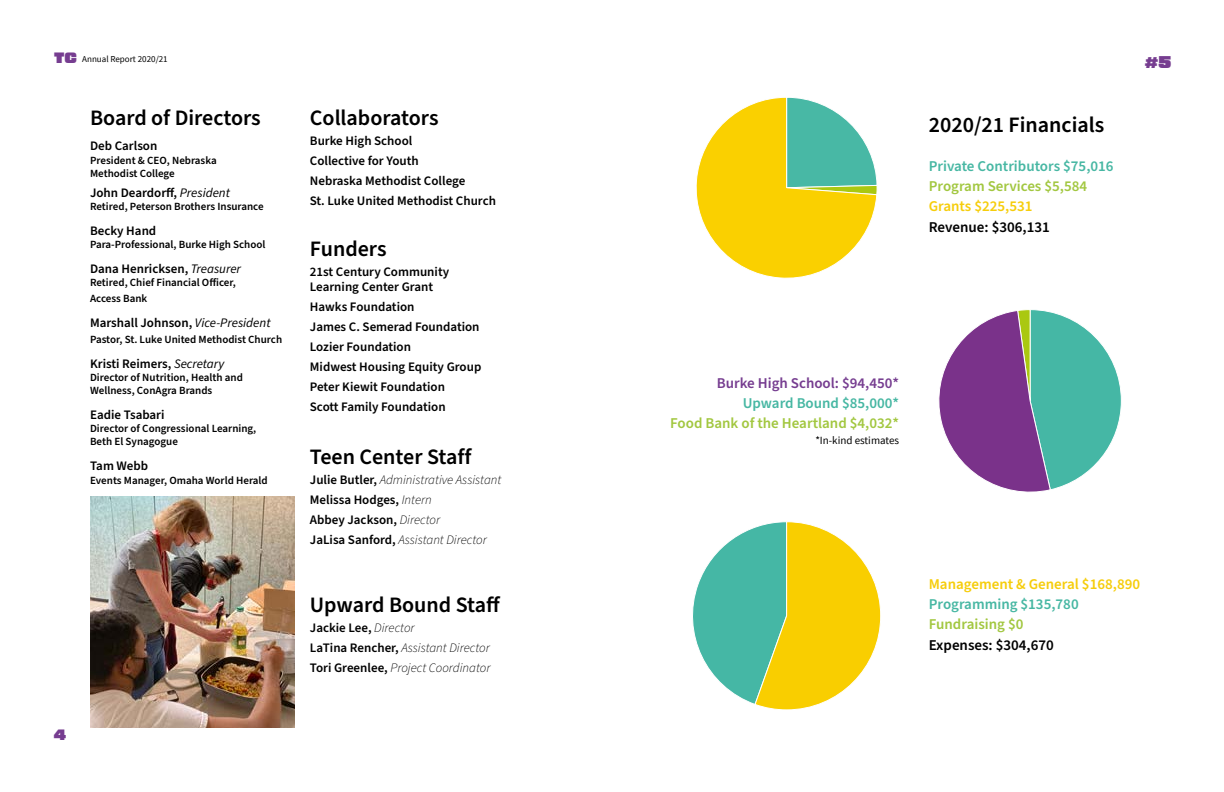
<style>
.page{position:relative;width:1224px;height:792px;background:#fff}
.page>*{position:absolute;margin:0;border:0;box-sizing:border-box;transform-origin:0 0}
.t1{font:600 22px "Source Sans Pro";color:#000}
.t2{font:expanded 17px "Blunt";color:#763d90}
.t3{font:600 15px "Source Sans Pro";color:#47b7a3}
.t4{font:600 15px "Source Sans Pro";color:#a2c740}
.t5{font:600 15px "Source Sans Pro";color:#f6cd0b}
.t6{font:600 15px "Source Sans Pro";color:#000}
.t7{font:600 15px "Source Sans Pro";color:#763d90}
.t8{font:expanded 15px "Blunt";color:#763d90}
.t9{font:600 13px/20px "Source Sans Pro";color:#000}
.t10{font:italic 300 13px/20px "Source Sans Pro";color:#000}
.t11{font:600 11px/13.2px "Source Sans Pro";color:#000}
.t12{font:11px "Source Sans Pro";color:#000}
.t13{font:9px "Source Sans Pro";color:#000}
.s1{font-family:"Blunt";font-stretch:expanded;font-size:15px;color:#763d90}
.s2{font-weight:400;font-style:italic}
.s3{font-weight:600;font-style:normal}
</style>
<div class="page">
<img style="left:90px;top:496px;width:204px;height:232px">
<svg style="left:938px;top:309px;width:184px;height:183px"></svg>
<svg style="left:696px;top:97px;width:181px;height:182px"></svg>
<svg style="left:692px;top:521px;width:189px;height:189px"></svg>
<p class="t13" style="left:54px;top:53px;width:115px"><span class="s1">TC</span> Annual Report 2020/21</p>
<h2 class="t2" style="left:1145px;top:54px;width:28px">#5</h2>
<h1 class="t1" style="left:90px;top:103px;width:172px">Board of Directors</h1>
<p class="t9" style="left:90px;top:136px;width:69px">Deb Carlson</p>
<p class="t11" style="left:90px;top:154px;width:128px">President &amp; CEO, Nebraska<br>Methodist College</p>
<p class="t9" style="left:90px;top:183px;width:141px">John Deardorff, <span class="s2">President</span></p>
<p class="t11" style="left:90px;top:200px;width:175px">Retired, Peterson Brothers Insurance</p>
<p class="t9" style="left:90px;top:221px;width:68px">Becky Hand</p>
<p class="t11" style="left:90px;top:238px;width:177px">Para-Professional, Burke High School</p>
<p class="t9" style="left:90px;top:259px;width:152px">Dana Henricksen, <span class="s2">Treasurer</span></p>
<p class="t11" style="left:90px;top:275px;width:147px;line-height:15.6px">Retired, Chief Financial Officer,<br>Access Bank</p>
<p class="t9" style="left:90px;top:313px;width:182px">Marshall Johnson, <span class="s2">Vice-President</span></p>
<p class="t11" style="left:90px;top:333px;width:194px">Pastor, St. Luke United Methodist Church</p>
<p class="t9" style="left:90px;top:354px;width:136px">Kristi Reimers, <span class="s2">Secretary</span></p>
<p class="t11" style="left:90px;top:371px;width:154px">Director of Nutrition, Health and<br>Wellness, ConAgra Brands</p>
<p class="t9" style="left:90px;top:405px;width:76px">Eadie Tsabari</p>
<p class="t11" style="left:90px;top:422px;width:168px">Director of Congressional Learning,<br>Beth El Synagogue</p>
<p class="t9" style="left:90px;top:456px;width:60px">Tam Webb</p>
<p class="t11" style="left:90px;top:474px;width:179px">Events Manager, Omaha World Herald</p>
<p class="t8" style="left:54px;top:728px;width:14px">4</p>
<h1 class="t1" style="left:310px;top:103px;width:130px">Collaborators</h1>
<p class="t9" style="left:310px;top:131px;width:188px">Burke High School<br>Collective for Youth<br>Nebraska Methodist College<br>St. Luke United Methodist Church</p>
<h1 class="t1" style="left:310px;top:234px;width:78px">Funders</h1>
<p class="t9" style="left:310px;top:264px;width:141px;line-height:15.6px">21st Century Community<br>Learning Center Grant</p>
<p class="t9" style="left:310px;top:297px;width:173px">Hawks Foundation<br>James C. Semerad Foundation<br>Lozier Foundation<br>Midwest Housing Equity Group<br>Peter Kiewit Foundation<br>Scott Family Foundation</p>
<h1 class="t1" style="left:310px;top:442px;width:163px">Teen Center Staff</h1>
<p class="t10" style="left:310px;top:470px;width:193px"><span class="s3">Julie Butler,</span> Administrative Assistant<br><span class="s3">Melissa Hodges,</span> Intern<br><span class="s3">Abbey Jackson,</span> Director<br><span class="s3">JaLisa Sanford,</span> Assistant Director</p>
<h1 class="t1" style="left:310px;top:590px;width:192px">Upward Bound Staff</h1>
<p class="t10" style="left:310px;top:618px;width:182px"><span class="s3">Jackie Lee,</span> Director<br><span class="s3">LaTina Rencher,</span> Assistant Director<br><span class="s3">Tori Greenlee,</span> Project Coordinator</p>
<h1 class="t1" style="left:929px;top:110px;width:177px">2020/21 Financials</h1>
<p class="t3" style="left:929px;top:156px;width:186px">Private Contributors $75,016</p>
<p class="t4" style="left:929px;top:176px;width:160px">Program Services $5,584</p>
<p class="t5" style="left:929px;top:196px;width:105px">Grants $225,531</p>
<p class="t6" style="left:929px;top:217px;width:123px">Revenue: $306,131</p>
<p class="t7" style="left:717px;top:373px;width:184px">Burke High School: $94,450*</p>
<p class="t3" style="left:743px;top:393px;width:158px">Upward Bound $85,000*</p>
<p class="t4" style="left:670px;top:413px;width:231px">Food Bank of the Heartland $4,032*</p>
<p class="t12" style="left:815px;top:433px;width:85px">*In-kind estimates</p>
<p class="t5" style="left:929px;top:574px;width:213px">Management &amp; General $168,890</p>
<p class="t3" style="left:929px;top:594px;width:151px">Programming $135,780</p>
<p class="t4" style="left:929px;top:614px;width:96px">Fundraising $0</p>
<p class="t6" style="left:929px;top:635px;width:127px">Expenses: $304,670</p>
</div>
